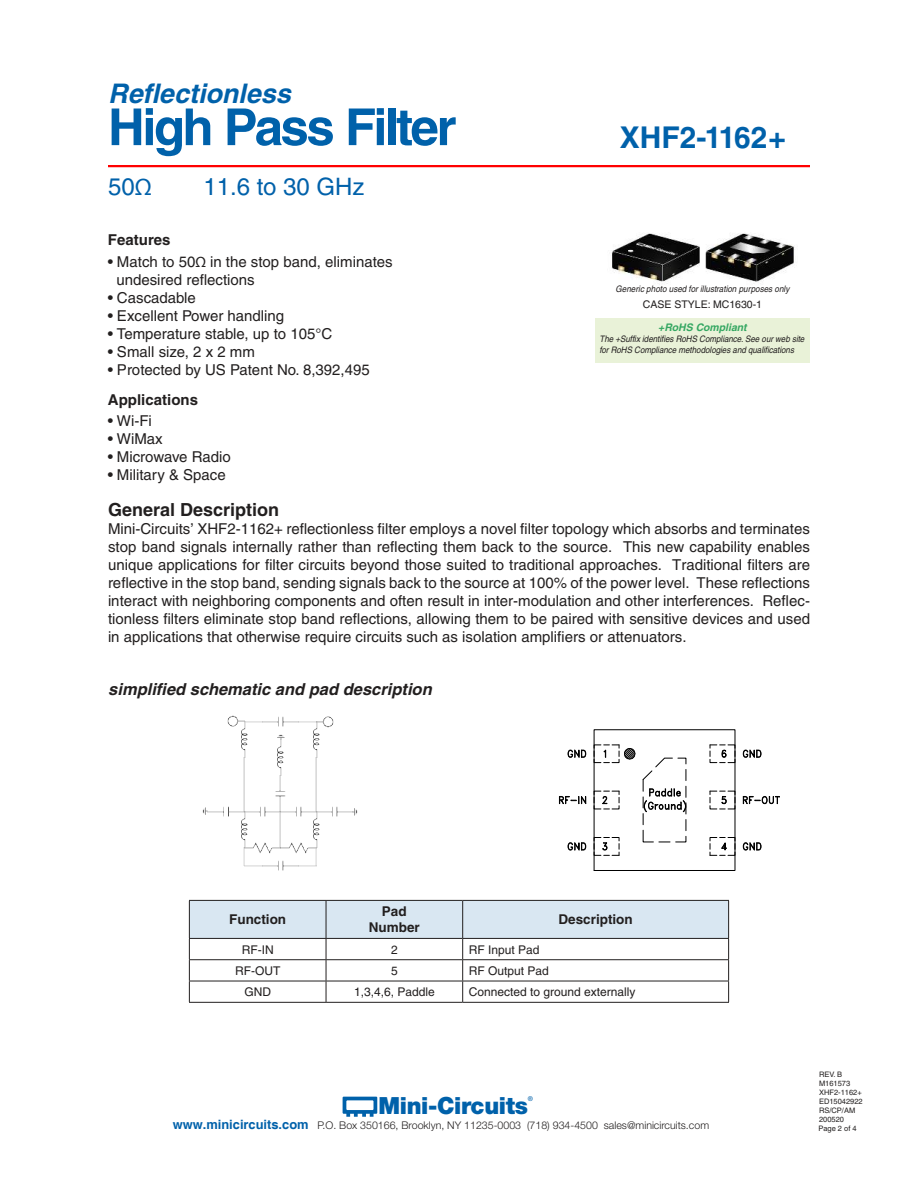
<style>
.page{position:relative;width:918px;height:1188px;background:#fff}
.page>*{position:absolute;margin:0;border:0;box-sizing:border-box;transform-origin:0 0}
.t1{font:700 51px "Helvetica";letter-spacing:-.05em;color:#0061aa}
.t2{font:700 30px "Helvetica";color:#0061aa}
.t3{font:italic 700 27px "Helvetica";color:#0061aa}
.t4{font:24px "Helvetica";color:#0061aa}
.t5{font:900 23.7px "Helvetica Neue";letter-spacing:-.015em;color:#0061aa}
.t6{font:700 18px "Helvetica";color:#221f1f}
.t7{font:italic 700 16.5px "Helvetica";color:#221f1f}
.t8{font:15px/18px "Helvetica";color:#221f1f;text-align:justify}
.t9{font:700 15px "Helvetica";color:#221f1f}
.t10{font:700 13.5px/16.2px "Helvetica";color:#221f1f;text-align:center}
.t11{font:12px "Helvetica";color:#221f1f}
.t12{font:300 10.65px "Helvetica Neue";color:#221f1f}
.t13{font:10.5px "Helvetica";color:#221f1f}
.t14{font:italic 700 10.5px "Helvetica";color:rgb(7 148 68/.8)}
.t15{font:italic 9px/10.8px "Helvetica";color:#221f1f;scale:.9 1}
.t16{font:7.5px/9px "Helvetica";color:#221f1f}
.t17{font:500 6.6px "Helvetica Neue";color:#0061aa}
.s1{font-family:"Myriad Pro"}
.s2{font-family:"Helvetica";font-weight:700;font-size:12.9px;color:#0061aa}
</style>
<div class="page">
<hr style="left:108px;top:165px;width:702px;height:2px;background:#f00">
<svg style="left:343px;top:1097px;width:34px;height:20px"></svg>
<svg style="left:189px;top:900px;width:540px;height:102px"></svg>
<hr style="left:189px;top:1002px;width:137px;height:1px;background:#221f1f">
<hr style="left:326px;top:1002px;width:137px;height:1px;background:#221f1f">
<hr style="left:463px;top:1002px;width:266px;height:1px;background:#221f1f">
<div style="left:594px;top:729px;width:141px;height:142px;border:1px solid #000"></div>
<svg style="left:559px;top:796px;width:28px;height:9px"></svg>
<svg style="left:567px;top:749px;width:20px;height:9px"></svg>
<svg style="left:642px;top:757px;width:45px;height:86px"></svg>
<svg style="left:567px;top:842px;width:20px;height:9px"></svg>
<svg style="left:742px;top:749px;width:20px;height:9px"></svg>
<svg style="left:742px;top:842px;width:20px;height:9px"></svg>
<svg style="left:742px;top:796px;width:38px;height:9px"></svg>
<svg style="left:593px;top:790px;width:27px;height:20px"></svg>
<svg style="left:593px;top:837px;width:27px;height:19px"></svg>
<svg style="left:709px;top:744px;width:27px;height:19px"></svg>
<svg style="left:709px;top:790px;width:27px;height:20px"></svg>
<svg style="left:709px;top:837px;width:27px;height:19px"></svg>
<svg style="left:593px;top:744px;width:43px;height:19px"></svg>
<div style="left:595px;top:318px;width:215px;height:45px;background:#e9f2d8"></div>
<img style="left:612px;top:233px;width:183px;height:52px">
<img style="left:227px;top:715px;width:107px;height:13px">
<img style="left:235px;top:721px;width:18px;height:145px">
<img style="left:271px;top:721px;width:18px;height:118px">
<img style="left:202px;top:803px;width:156px;height:18px">
<img style="left:244px;top:839px;width:72px;height:32px">
<img style="left:307px;top:721px;width:18px;height:145px">
<h3 class="t3" style="left:108px;top:78px;width:189px">Reflectionless</h3>
<h1 class="t1" style="left:108px;top:108px;width:350px">High Pass Filter</h1>
<h3 class="t4" style="left:108px;top:177px;width:45px">50<span class="s1">Ω</span></h3>
<h3 class="t4" style="left:203px;top:177px;width:163px">11.6 to 30 GHz</h3>
<p class="t9" style="left:108px;top:234px;width:64px">Features</p>
<p class="t8" style="left:116px;top:254px;width:278px;text-indent:-8px">• Match to 50<span class="s1">Ω</span> in the stop band, eliminates undesired reflections</p>
<p class="t8" style="left:108px;top:290px;width:89px">• Cascadable</p>
<p class="t8" style="left:108px;top:308px;width:178px">• Excellent Power handling</p>
<p class="t8" style="left:108px;top:326px;width:226px">• Temperature stable, up to 105°C</p>
<p class="t8" style="left:108px;top:344px;width:148px">• Small size, 2 x 2 mm</p>
<p class="t8" style="left:108px;top:362px;width:263px">• Protected by US Patent No. 8,392,495</p>
<p class="t9" style="left:108px;top:394px;width:92px">Applications</p>
<p class="t8" style="left:108px;top:413px;width:45px">• Wi-Fi</p>
<p class="t8" style="left:108px;top:431px;width:56px">• WiMax</p>
<p class="t8" style="left:108px;top:449px;width:124px">• Microwave Radio</p>
<p class="t8" style="left:108px;top:467px;width:119px">• Military &amp; Space</p>
<h2 class="t2" style="left:620px;top:126px;width:168px">XHF2-1162+</h2>
<p class="t15" style="left:616px;top:284px;width:196px">Generic photo used for illustration purposes only</p>
<p class="t13" style="left:643px;top:300px;width:121px">CASE STYLE: MC1630-1</p>
<p class="t14" style="left:658px;top:324px;width:92px">+RoHS Compliant</p>
<p class="t15" style="left:599px;top:335px;width:231px">The +Suffix identifies RoHS Compliance.See our web site for RoHS Compliance methodologies and qualifications</p>
<p class="t6" style="left:108px;top:503px;width:173px">General Description</p>
<p class="t8" style="left:108px;top:521px;width:704px">Mini-Circuits’ XHF2-1162+ reflectionless filter employs a novel filter topology which absorbs and terminates stop band signals internally rather than reflecting them back to the source. This new capability enables unique applications for filter circuits beyond those suited to traditional approaches. Traditional filters are reflective in the stop band, sending signals back to the source at 100% of the power level. These reflections interact with neighboring components and often result in inter-modulation and other interferences. Reflec&shy;tionless filters eliminate stop band reflections, allowing them to be paired with sensitive devices and used in applications that otherwise require circuits such as isolation amplifiers or attenuators.</p>
<p class="t7" style="left:108px;top:683px;width:328px">simplified schematic and pad description</p>
<p class="t10" style="left:229px;top:913px;width:58px">Function</p>
<p class="t10" style="left:369px;top:905px;width:53px">Pad<br>Number</p>
<p class="t10" style="left:559px;top:913px;width:76px">Description</p>
<p class="t11" style="left:242px;top:945px;width:33px">RF-IN</p>
<p class="t11" style="left:391px;top:945px;width:8px">2</p>
<p class="t11" style="left:469px;top:945px;width:72px">RF Input Pad</p>
<p class="t11" style="left:235px;top:966px;width:47px">RF-OUT</p>
<p class="t11" style="left:391px;top:966px;width:8px">5</p>
<p class="t11" style="left:469px;top:966px;width:82px">RF Output Pad</p>
<p class="t11" style="left:244px;top:987px;width:28px">GND</p>
<p class="t11" style="left:354px;top:987px;width:82px">1,3,4,6, Paddle</p>
<p class="t11" style="left:469px;top:987px;width:168px">Connected to ground externally</p>
<h3 class="t5" style="left:378px;top:1092px;width:151px">Mini-Circuits</h3>
<p class="t17" style="left:528px;top:1095px;width:7px">®</p>
<p class="t12" style="left:173px;top:1121px;width:538px"><span class="s2">www.minicircuits.com</span> P.O. Box 350166, Brooklyn, NY 11235-0003 (718) 934-4500 sales@minicircuits.com</p>
<p class="t16" style="left:819px;top:1071px;width:45px">REV. B<br>M161573<br>XHF2-1162+<br>ED15042922<br>RS/CP/AM<br>200520</p>
<p class="t16" style="left:819px;top:1124px;width:40px">Page 2 of 4</p>
</div>
